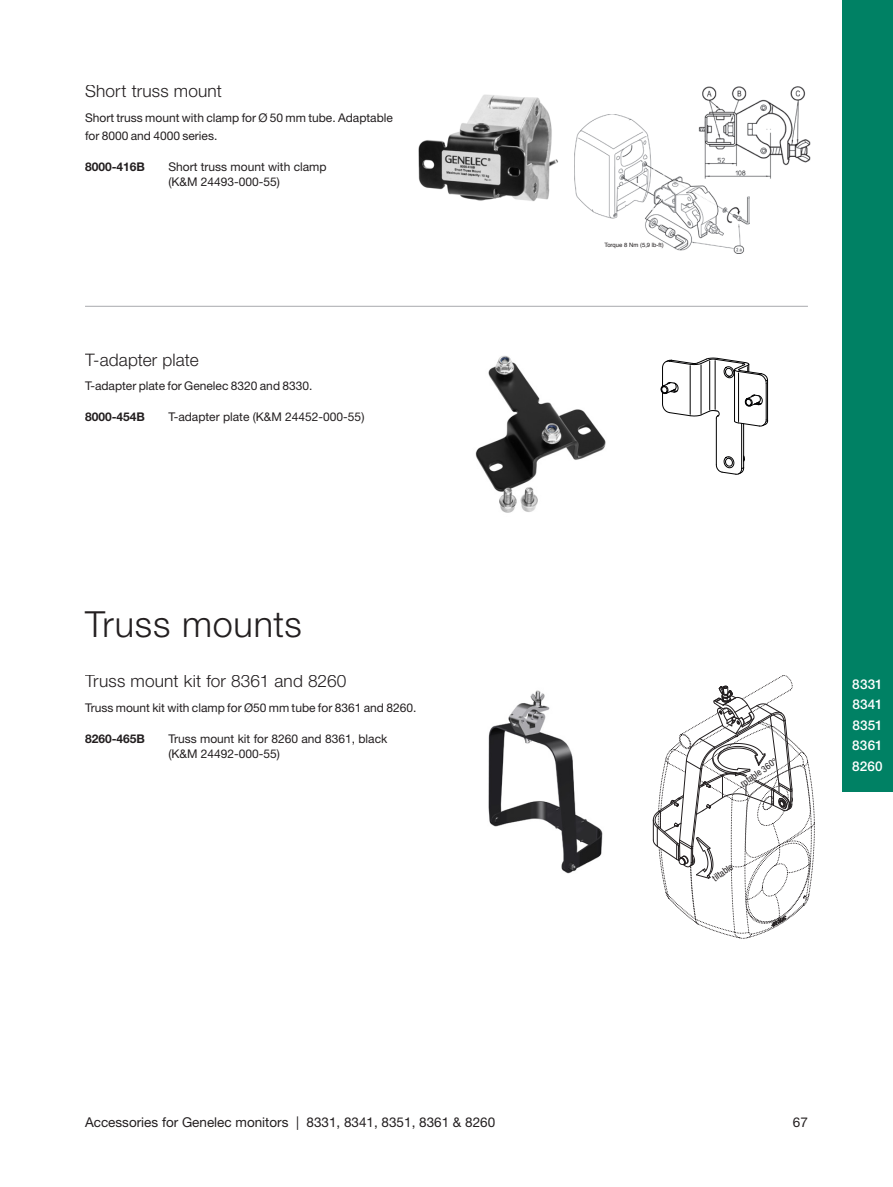
<style>
.page{position:relative;width:893px;height:1187px;background:#fff}
.page>*{position:absolute;margin:0;border:0;box-sizing:border-box;transform-origin:0 0}
.Rubriker_24p{font:300 36px "Helvetica Neue LT Std";letter-spacing:.02em;color:#231f20}
.t1{font:300 17.25px "Helvetica Neue LT Std";letter-spacing:.01em;color:#231f20}
.t2{font:13.5px "Helvetica Neue LT Std";color:#231f20}
.t3{font:500 13.5px/20.4px "Helvetica Neue LT Std";letter-spacing:.02em;color:#fff;text-align:justify}
.t4{font:12px/15px "Helvetica Neue LT Std";color:#231f20}
.t5{font:700 12px "Helvetica Neue LT Std";color:#231f20}
.t6{font:condensed 9.3px "Helvetica Neue LT Std";color:#231f20}
.t7{font:6px "Helvetica";color:#231f20}
</style>
<div class="page">
<div style="left:842px;top:0;width:51px;height:791px;background:#008164"></div>
<img style="left:575px;top:114px;width:175px;height:140px">
<img style="left:418px;top:94px;width:140px;height:107px">
<img style="left:689px;top:86px;width:122px;height:97px">
<hr style="left:85px;top:306px;width:723px;height:1px;background:#a8a9ad">
<img style="left:475px;top:355px;width:131px;height:158px">
<hr style="left:716px;top:418px;width:1px;height:47px;background:#000001">
<hr style="left:741px;top:423px;width:1px;height:45px;background:#000001">
<hr style="left:743px;top:423px;width:1px;height:44px;background:#000001">
<svg style="left:716px;top:455px;width:29px;height:20px"></svg>
<svg style="left:660px;top:357px;width:108px;height:69px"></svg>
<img style="left:488px;top:690px;width:115px;height:184px">
<svg style="left:653px;top:675px;width:162px;height:263px"></svg>
<p class="t1" style="left:85px;top:81px;width:139px">Short truss mount</p>
<p class="t4" style="left:85px;top:108px;width:309px;line-height:18px">Short truss mount with clamp for Ø 50 mm tube. Adaptable for 8000 and 4000 series.</p>
<p class="t5" style="left:85px;top:159px;width:62px">8000-416B</p>
<p class="t4" style="left:168px;top:159px;width:160px">Short truss mount with clamp (K&amp;M 24493-000-55)</p>
<p class="t1" style="left:85px;top:349px;width:115px">T-adapter plate</p>
<p class="t4" style="left:85px;top:378px;width:229px">T-adapter plate for Genelec 8320 and 8330.</p>
<p class="t5" style="left:85px;top:409px;width:62px">8000-454B</p>
<p class="t4" style="left:168px;top:409px;width:198px">T-adapter plate (K&amp;M 24452-000-55)</p>
<p class="Rubriker_24p" style="left:85px;top:602px;width:218px">Truss mounts</p>
<p class="t1" style="left:85px;top:670px;width:263px">Truss mount kit for 8361 and 8260</p>
<p class="t4" style="left:85px;top:699px;width:333px">Truss mount kit with clamp for Ø50 mm tube for 8361 and 8260.</p>
<p class="t5" style="left:85px;top:731px;width:62px">8260-465B</p>
<p class="t4" style="left:168px;top:730px;width:220px">Truss mount kit for 8260 and 8361, black (K&amp;M 24492-000-55)</p>
<p class="t7" style="left:604px;top:240px;width:61px">Torque 8 Nm (5,9 lb-ft)</p>
<p class="t6" style="left:738px;top:780px;width:44px;rotate:-35deg">rotable 360°</p>
<p class="t6" style="left:710px;top:874px;width:24px;rotate:-35deg">tiltable</p>
<p class="t3" style="left:852px;top:673px;width:32px">8331<br>8341<br>8351<br>8361<br>8260</p>
<p class="t2" style="left:85px;top:1114px;width:412px">Accessories for Genelec monitors | 8331, 8341, 8351, 8361 &amp; 8260</p>
<p class="t2" style="left:793px;top:1114px;width:17px">67</p>
</div>
